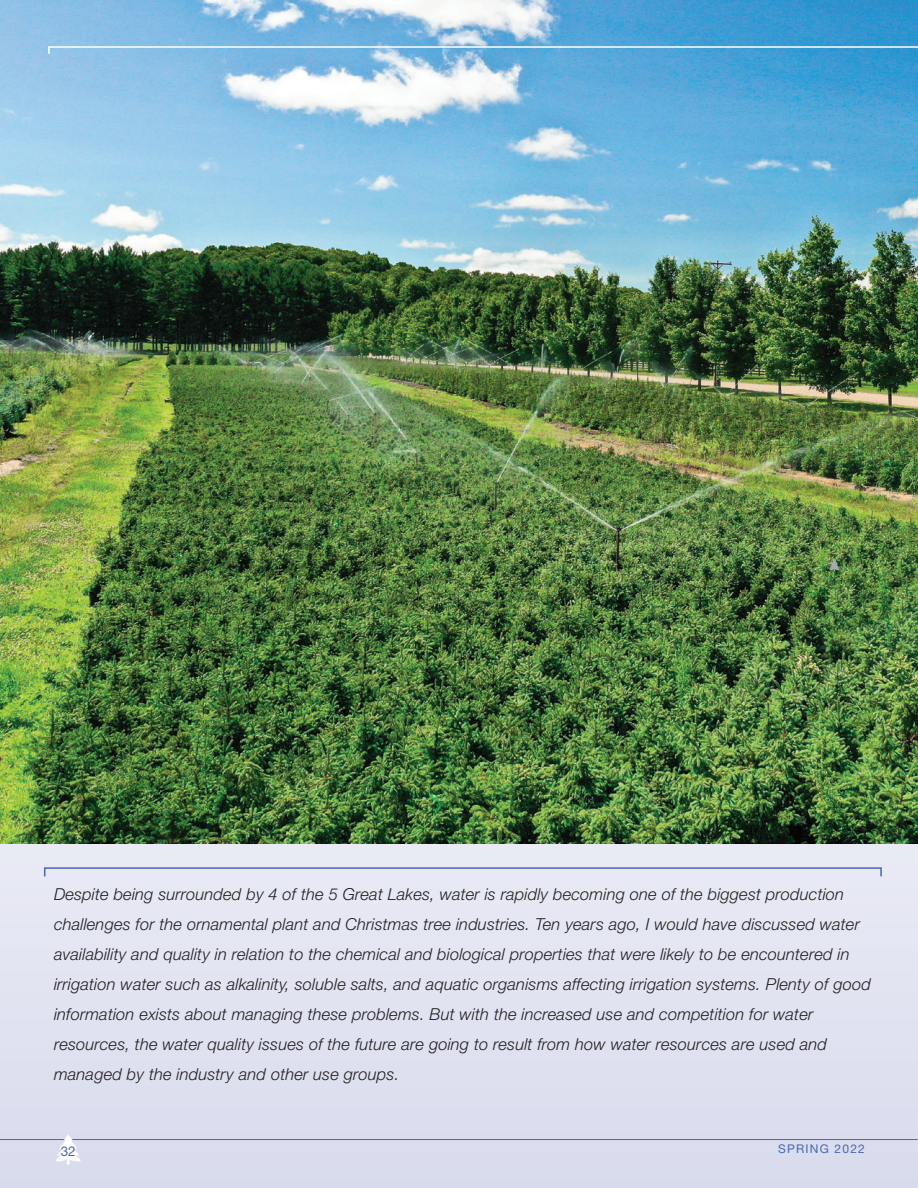
<style>
.page{position:relative;width:918px;height:1188px;background:#fff}
.page>*{position:absolute;margin:0;border:0;box-sizing:border-box;transform-origin:0 0}
.t1{font:italic 300 16.5px/30px "Helvetica Neue LT Std";letter-spacing:.01em;color:#231f20}
.t2{font:13.5px "Helvetica Neue LT Std";color:#4967b0}
.t3{font:12px "Helvetica Neue LT Std";letter-spacing:.1em;color:#4967b0}
</style>
<div class="page">
<div style="left:0;top:402px;width:918px;height:786px;background:#e0e3f1"></div>
<hr style="left:0;top:1139px;width:917px;height:1px;background:#4967b0">
<img style="left:0;top:0;width:918px;height:844px">
<svg style="left:829px;top:558px;width:11px;height:13px"></svg>
<div style="left:44px;top:867px;width:838px;height:10px;border:2px solid #4967b0"></div>
<svg style="left:55px;top:1135px;width:27px;height:29px"></svg>
<svg style="left:48px;top:46px;width:870px;height:8px;background:#7ebbe3"></svg>
<p class="t1" style="left:54px;top:879px;width:818px">Despite being surrounded by 4 of the 5 Great Lakes, water is rapidly becoming one of the biggest production challenges for the ornamental plant and Christmas tree industries. Ten years ago, I would have discussed water availability and quality in relation to the chemical and biological properties that were likely to be encountered in irrigation water such as alkalinity, soluble salts, and aquatic organisms affecting irrigation systems. Plenty of good information exists about managing these problems. But with the increased use and competition for water resources, the water quality issues of the future are going to result from how water resources are used and managed by the industry and other use groups.</p>
<p class="t2" style="left:61px;top:1143px;width:17px">32</p>
<p class="t3" style="left:778px;top:1142px;width:88px">SPRING 2022</p>
</div>
